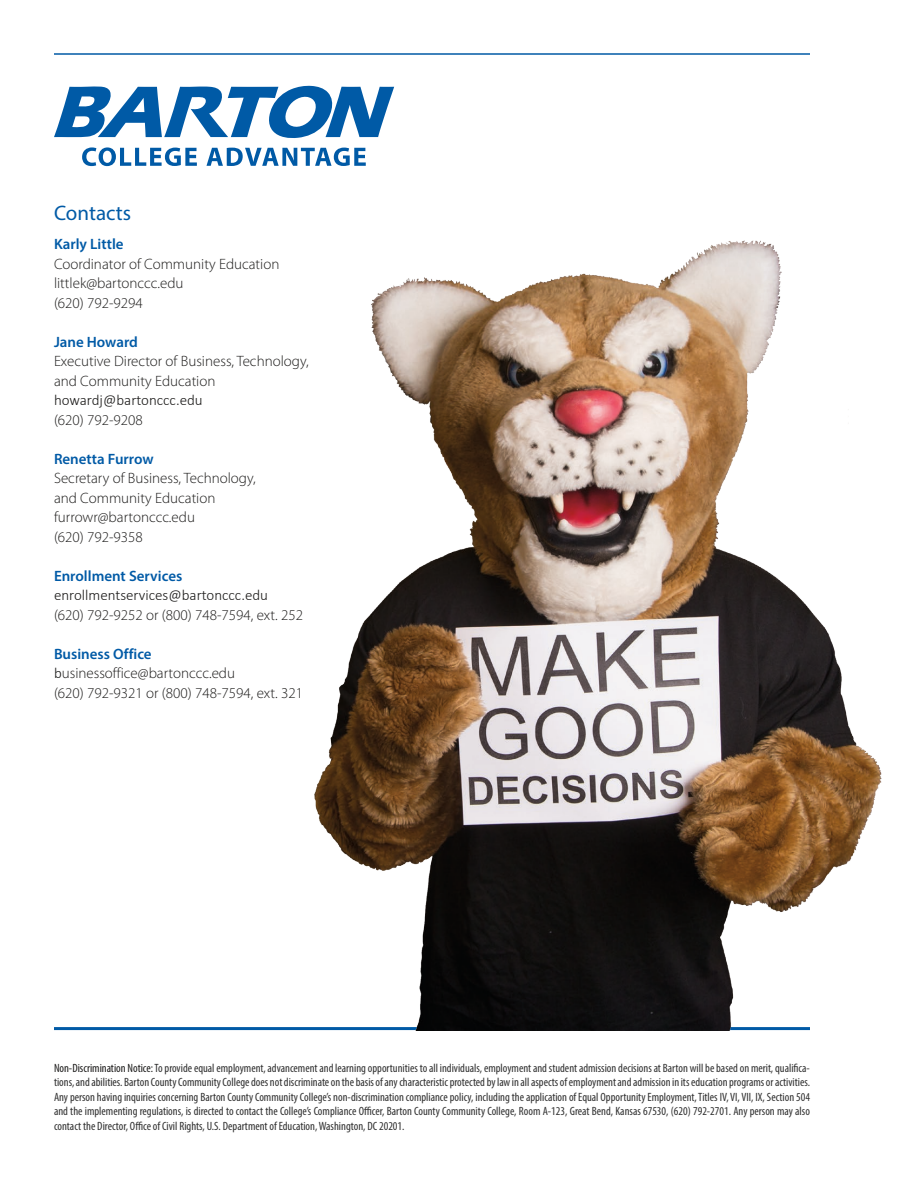
<style>
.page{position:relative;width:918px;height:1188px;background:#fff}
.page>*{position:absolute;margin:0;border:0;box-sizing:border-box;transform-origin:0 0}
.Heading{font:21px "Myriad Pro";color:#005aa6}
.Contacts{font:300 15px/19.5px "Myriad Pro";color:#1c1b1a}
.Contact_Name{font:600 15px "Myriad Pro";color:#005aa6}
.Contacts-2{font:300 15px "Calibri";color:#1c1b1a}
.t1{font:condensed 12px/14.4px "Myriad Pro";color:#303030;text-align:justify}
.s1{font-family:"Calibri"}
.s2{color:#1c1b1a}
</style>
<div class="page">
<hr style="left:54px;top:53px;width:756px;height:2px;background:#005aa6">
<hr style="left:54px;top:1027px;width:756px;height:3px;background:#005aa6">
<img style="left:271px;top:240px;width:611px;height:790px">
<svg style="left:54px;top:86px;width:340px;height:52px"></svg>
<svg style="left:82px;top:147px;width:115px;height:19px"></svg>
<svg style="left:207px;top:148px;width:159px;height:18px"></svg>
<p class="Heading" style="left:54px;top:200px;width:79px">Contacts</p>
<p class="Contact_Name" style="left:54px;top:234px;width:71px">Karly Little</p>
<p class="Contacts" style="left:54px;top:254px;width:227px">Coordinator of Community Education</p>
<p class="Contacts" style="left:54px;top:273px;width:131px">littlek@bartonccc.edu</p>
<p class="Contacts" style="left:54px;top:293px;width:90px">(620) 792-9294</p>
<p class="Contact_Name" style="left:54px;top:332px;width:85px">Jane Howard</p>
<p class="Contacts" style="left:54px;top:351px;width:256px">Executive Director of Business, Technology, and Community Education</p>
<p class="Contacts-2" style="left:54px;top:391px;width:150px">howardj@bartonccc.edu</p>
<p class="Contacts" style="left:54px;top:410px;width:90px">(620) 792-9208</p>
<p class="Contact_Name" style="left:54px;top:449px;width:101px">Renetta Furrow</p>
<p class="Contacts" style="left:54px;top:468px;width:203px">Secretary of Business, Technology, and Community Education</p>
<p class="Contacts" style="left:54px;top:507px;width:142px">furrowr@bartonccc.edu</p>
<p class="Contacts" style="left:54px;top:527px;width:90px">(620) 792-9358</p>
<p class="Contact_Name" style="left:54px;top:566px;width:130px">Enrollment Services</p>
<p class="Contacts-2" style="left:54px;top:586px;width:216px">enrollmentservices@bartonccc.edu</p>
<p class="Contacts" style="left:54px;top:605px;width:251px">(620) 792-9252 or (800) 748-7594, ext. 252</p>
<p class="Contact_Name" style="left:54px;top:644px;width:99px">Business Office</p>
<p class="Contacts" style="left:54px;top:663px;width:183px"><span class="s1">b</span>usinessoffice@bartonccc.edu</p>
<p class="Contacts" style="left:54px;top:683px;width:251px">(620) 792-9321 or (800) 748-7594, ext. 321</p>
<p class="t1" style="left:54px;top:1061px;width:758px"><span class="s2">Non-Discrimination Notice:</span> To provide equal employment, advancement and learning opportunities to all individuals, employment and student admission decisions at Barton will be based on merit, qualifica&shy;tions, and abilities. Barton County Community College does not discriminate on the basis of any characteristic protected by law in all aspects of employment and admission in its education programs or activities.<br>Any person having inquiries concerning Barton County Community College’s non-discrimination compliance policy, including the application of Equal Opportunity Employment, Titles IV, VI, VII, IX, Section 504 and the implementing regulations, is directed to contact the College’s Compliance Officer, Barton County Community College, Room A-123, Great Bend, Kansas 67530, (620) 792-2701. Any person may also contact the Director, Office of Civil Rights, U.S. Department of Education, Washington, DC 20201.</p>
</div>
